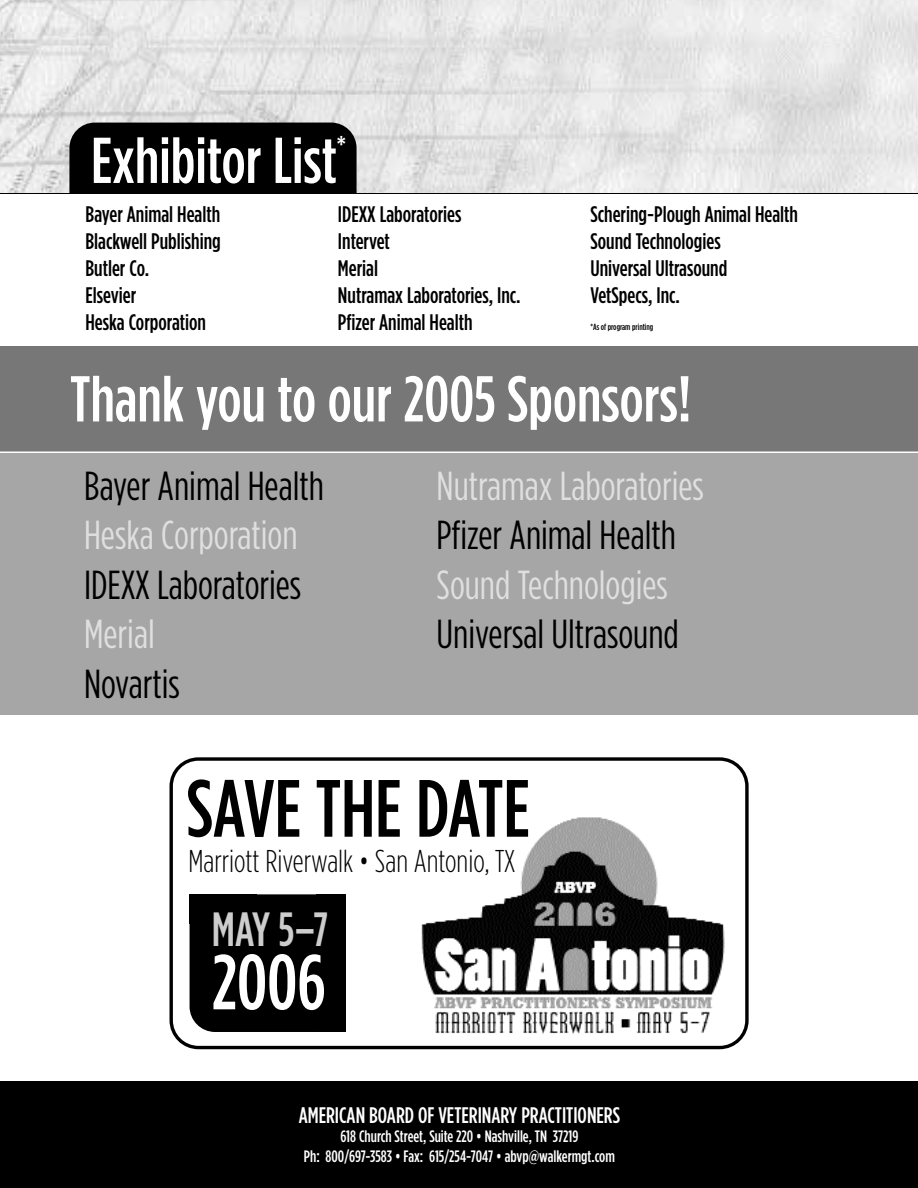
<style>
.page{position:relative;width:918px;height:1188px;background:#fff}
.page>*{position:absolute;margin:0;border:0;box-sizing:border-box;transform-origin:0 0}
.t1{font:500 81px "Gotham Condensed";color:#000}
.t2{font:500 78px "Gotham Condensed";color:#fff}
.t3{font:500 64.65px "Gotham Condensed";color:#fff}
.t4{font:500 48px "Gotham Condensed";color:#cdcdcd}
.t5{font:40.5px "Gotham Condensed";color:#000}
.t6{font:40.5px "Gotham Condensed";color:#dfdfdf}
.t7{font:300 31.5px "Gotham Condensed";color:#000}
.t8{font:500 22.5px/27px "Gotham Condensed";color:#000}
.t9{font:500 22.5px "Gotham Condensed";color:#fff}
.t10{font:500 16.5px/19.5px "Gotham Condensed";color:#fff;text-align:center}
.t11{font:500 9px "Gotham Condensed";color:#000}
</style>
<div class="page">
<div style="left:0;top:346px;width:918px;height:370px;background:#a6a6a6"></div>
<div style="left:0;top:346px;width:918px;height:107px;background:#777"></div>
<img style="left:0;top:0;width:918px;height:193px">
<hr style="left:0;top:193px;width:918px;height:1px;background:#000">
<div style="left:69px;top:123px;width:288px;height:106px;background:#000;border-radius:26px"></div>
<div style="left:48px;top:194px;width:323px;height:67px;background:#fff"></div>
<hr style="left:0;top:452px;width:918px;height:1px;background:#fff">
<svg style="left:170px;top:757px;width:579px;height:292px"></svg>
<div style="left:190px;top:894px;width:153px;height:138px;background:#000;border-radius:25px"></div>
<div style="left:316px;top:894px;width:30px;height:138px;background:#000"></div>
<div style="left:190px;top:894px;width:67px;height:30px;background:#000"></div>
<img style="left:396px;top:791px;width:336px;height:244px">
<div style="left:0;top:1082px;width:918px;height:106px;background:#000"></div>
<h3 class="t3" style="left:91px;top:137px;width:257px">Exhibitor List<sup>*</sup></h3>
<p class="t8" style="left:86px;top:202px;width:137px">Bayer Animal Health<br>Blackwell Publishing<br>Butler Co.<br>Elsevier<br>Heska Corporation</p>
<p class="t8" style="left:338px;top:202px;width:184px">IDEXX Laboratories<br>Intervet<br>Merial<br>Nutramax Laboratories, Inc.<br>Pfizer Animal Health</p>
<p class="t8" style="left:590px;top:202px;width:209px">Schering-Plough Animal Health<br>Sound Technologies<br>Universal Ultrasound<br>VetSpecs, Inc.</p>
<p class="t11" style="left:591px;top:324px;width:64px">*As of program printing</p>
<h3 class="t3" style="left:70px;top:376px;width:623px">Thank you to our 2005 Sponsors!</h3>
<h3 class="t5" style="left:84px;top:471px;width:241px">Bayer Animal Health</h3>
<h3 class="t6" style="left:84px;top:521px;width:215px">Heska Corporation</h3>
<h3 class="t5" style="left:84px;top:570px;width:219px">IDEXX Laboratories</h3>
<h3 class="t6" style="left:84px;top:620px;width:72px">Merial</h3>
<h3 class="t5" style="left:84px;top:669px;width:97px">Novartis</h3>
<h3 class="t6" style="left:437px;top:471px;width:269px">Nutramax Laboratories</h3>
<h3 class="t5" style="left:437px;top:521px;width:241px">Pfizer Animal Health</h3>
<h3 class="t6" style="left:437px;top:570px;width:233px">Sound Technologies</h3>
<h3 class="t5" style="left:437px;top:620px;width:244px">Universal Ultrasound</h3>
<h1 class="t1" style="left:186px;top:780px;width:345px">SAVE THE DATE</h1>
<h3 class="t7" style="left:189px;top:850px;width:328px">Marriott Riverwalk • San Antonio, TX</h3>
<h3 class="t4" style="left:212px;top:912px;width:118px">MAY 5–7</h3>
<h2 class="t2" style="left:212px;top:954px;width:115px">2006</h2>
<p class="t9" style="left:299px;top:1107px;width:323px">AMERICAN BOARD OF VETERINARY PRACTITIONERS</p>
<p class="t10" style="left:304px;top:1128px;width:313px">618 Church Street, Suite 220 • Nashville, TN 37219<br>Ph: 800/697-3583 • Fax: 615/254-7047 • abvp@walkermgt.com</p>
</div>
